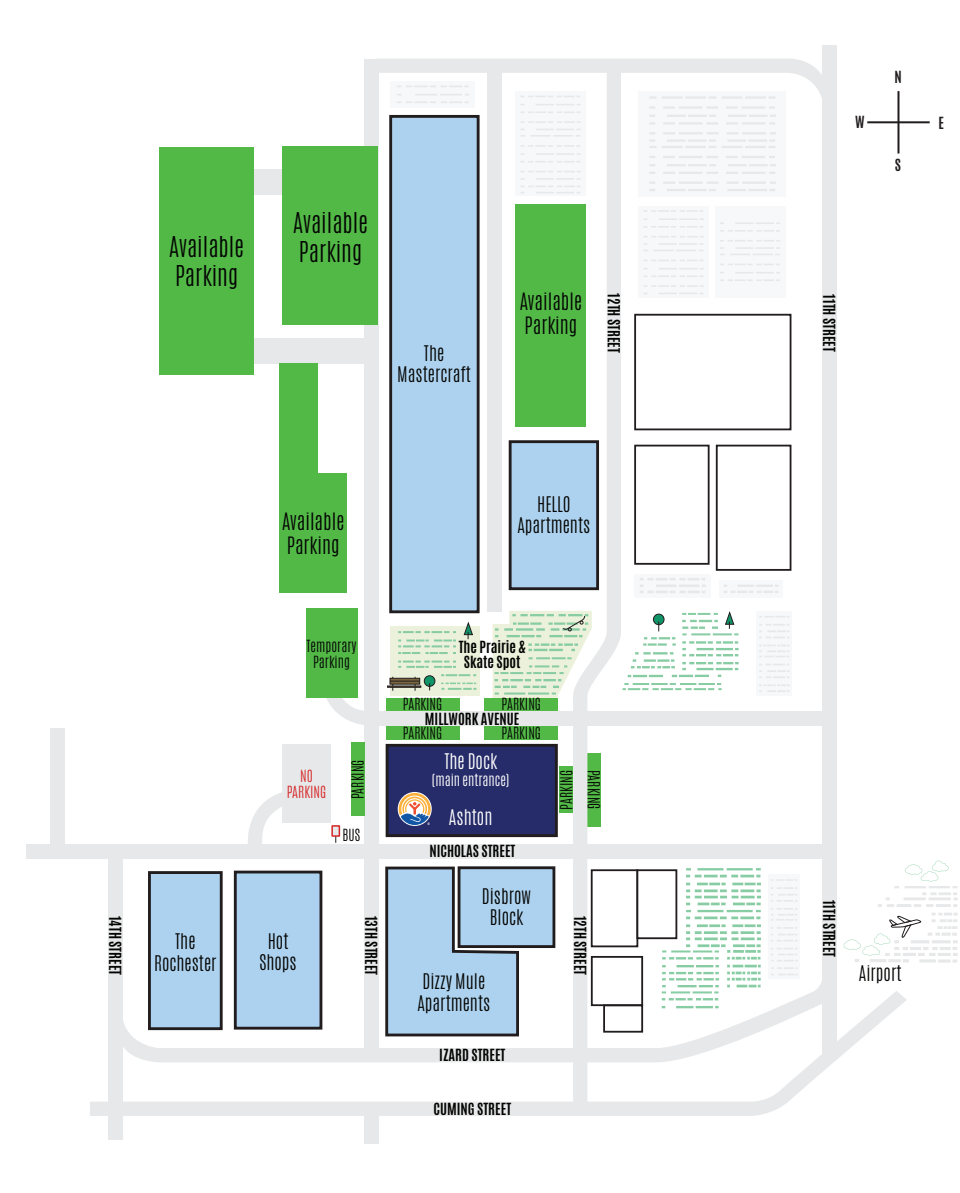
<style>
.page{position:relative;width:960px;height:1193px;background:#fff}
.page>*{position:absolute;margin:0;border:0;box-sizing:border-box;transform-origin:0 0}
.t1{font:300 24px/28.8px "Antonio";color:#040503}
.t2{font:300 20px/24px "Antonio";color:#040503}
.t3{font:300 18px/21.6px "Antonio";color:#040503;text-align:center}
.t4{font:300 18px "Antonio";color:#fff}
.t5{font:700 14px/15px "Antonio";color:#040503;text-align:center}
.t6{font:300 14px/28.2px "Antonio";color:#040503}
.t7{font:300 14px "Antonio";color:#fff}
.t8{font:300 14px/16.8px "Antonio";color:#d52728;text-align:center}
.t9{font:700 14px "Antonio";color:#231f20}
</style>
<div class="page">
<div style="left:386px;top:726px;width:73px;height:13px;background:#52b947"></div>
<div style="left:386px;top:698px;width:73px;height:14px;background:#52b947"></div>
<div style="left:559px;top:766px;width:14px;height:47px;background:#52b947"></div>
<div style="left:282px;top:745px;width:49px;height:78px;background:#e7e8e9"></div>
<div style="left:251px;top:169px;width:34px;height:26px;background:#e7e8e9"></div>
<div style="left:252px;top:338px;width:115px;height:26px;background:#e7e8e9"></div>
<div style="left:279px;top:363px;width:38px;height:114px;background:#52b947"></div>
<div style="left:279px;top:474px;width:68px;height:119px;background:#52b947"></div>
<div style="left:364px;top:59px;width:14px;height:999px;background:#e7e8e9"></div>
<div style="left:487px;top:72px;width:14px;height:539px;background:#e7e8e9"></div>
<div style="left:389px;top:115px;width:90px;height:498px;background:#add2ef;border:3px solid #211d1e"></div>
<div style="left:351px;top:742px;width:13px;height:74px;background:#52b947"></div>
<div style="left:282px;top:147px;width:96px;height:178px;background:#52b947"></div>
<div style="left:515px;top:204px;width:71px;height:222px;background:#52b947"></div>
<div style="left:822px;top:45px;width:14px;height:1013px;background:#e7e8e9"></div>
<div style="left:26px;top:844px;width:799px;height:15px;background:#e7e8e9"></div>
<div style="left:148px;top:871px;width:75px;height:159px;background:#add2ef;border:3px solid #211d1e"></div>
<div style="left:234px;top:871px;width:88px;height:159px;background:#add2ef;border:3px solid #211d1e"></div>
<div style="left:457px;top:866px;width:98px;height:82px;background:#add2ef;border:3px solid #211d1e"></div>
<svg style="left:385px;top:866px;width:135px;height:125px"></svg>
<div style="left:385px;top:744px;width:173px;height:93px;background:#262c69;border:3px solid #211d1e"></div>
<svg style="left:573px;top:193px;width:48px;height:798px"></svg>
<div style="left:108px;top:857px;width:14px;height:282px;background:#e7e8e9"></div>
<svg style="left:90px;top:991px;width:816px;height:125px"></svg>
<div style="left:50px;top:729px;width:14px;height:125px;background:#e7e8e9"></div>
<div style="left:364px;top:1115px;width:15px;height:28px;background:#e7e8e9"></div>
<svg style="left:248px;top:792px;width:34px;height:52px"></svg>
<div style="left:508px;top:440px;width:91px;height:150px;background:#add2ef;border:3px solid #211d1e"></div>
<div style="left:634px;top:314px;width:157px;height:116px;background:#fff;border:2px solid #211d1e"></div>
<div style="left:634px;top:445px;width:75px;height:120px;background:#fff;border:2px solid #211d1e"></div>
<div style="left:715px;top:445px;width:76px;height:126px;background:#fff;border:2px solid #211d1e"></div>
<div style="left:390px;top:626px;width:90px;height:70px;background:#ecf1db"></div>
<svg style="left:398px;top:631px;width:58px;height:2px"></svg>
<svg style="left:398px;top:639px;width:58px;height:15px"></svg>
<svg style="left:398px;top:661px;width:58px;height:7px"></svg>
<svg style="left:441px;top:674px;width:35px;height:2px"></svg>
<svg style="left:441px;top:683px;width:35px;height:7px"></svg>
<div style="left:424px;top:676px;width:11px;height:10px;background:#119568;border-radius:50%"></div>
<div style="left:424px;top:675px;width:11px;height:12px;border:1px solid #211d1e;border-radius:50%"></div>
<svg style="left:463px;top:621px;width:10px;height:18px"></svg>
<svg style="left:389px;top:678px;width:31px;height:7px"></svg>
<hr style="left:390px;top:681px;width:30px;height:1px;background:#211d1e">
<div style="left:387px;top:685px;width:34px;height:3px;background:#7b663d;border:1px solid #211d1e"></div>
<svg style="left:326px;top:690px;width:38px;height:35px"></svg>
<svg style="left:622px;top:683px;width:99px;height:7px"></svg>
<svg style="left:627px;top:611px;width:111px;height:66px"></svg>
<svg style="left:686px;top:868px;width:74px;height:9px"></svg>
<div style="left:590px;top:869px;width:48px;height:78px;background:#fff;border:2px solid #211d1e"></div>
<div style="left:636px;top:869px;width:41px;height:70px;background:#fff;border:2px solid #211d1e"></div>
<div style="left:591px;top:956px;width:52px;height:50px;background:#fff;border:2px solid #211d1e"></div>
<div style="left:603px;top:1004px;width:40px;height:29px;background:#fff;border:2px solid #211d1e"></div>
<svg style="left:661px;top:965px;width:58px;height:35px"></svg>
<svg style="left:661px;top:1006px;width:57px;height:2px"></svg>
<svg style="left:662px;top:883px;width:99px;height:76px"></svg>
<svg style="left:727px;top:965px;width:33px;height:22px"></svg>
<div style="left:634px;top:575px;width:76px;height:23px;background:#f7f8f9"></div>
<svg style="left:640px;top:578px;width:65px;height:15px"></svg>
<div style="left:719px;top:580px;width:63px;height:18px;background:#f7f8f9"></div>
<svg style="left:724px;top:585px;width:54px;height:8px"></svg>
<div style="left:756px;top:611px;width:36px;height:85px;background:#f7f8f9"></div>
<svg style="left:759px;top:616px;width:30px;height:1px"></svg>
<svg style="left:759px;top:624px;width:30px;height:14px"></svg>
<svg style="left:759px;top:645px;width:30px;height:12px"></svg>
<svg style="left:759px;top:664px;width:30px;height:14px"></svg>
<svg style="left:759px;top:685px;width:30px;height:7px"></svg>
<div style="left:638px;top:91px;width:148px;height:105px;background:#f7f8f9"></div>
<div style="left:638px;top:206px;width:70px;height:92px;background:#f7f8f9"></div>
<svg style="left:644px;top:210px;width:59px;height:2px"></svg>
<svg style="left:659px;top:219px;width:44px;height:1px"></svg>
<svg style="left:644px;top:226px;width:59px;height:1px"></svg>
<svg style="left:644px;top:236px;width:59px;height:1px"></svg>
<svg style="left:644px;top:243px;width:59px;height:8px"></svg>
<svg style="left:644px;top:260px;width:59px;height:1px"></svg>
<svg style="left:659px;top:268px;width:44px;height:1px"></svg>
<svg style="left:644px;top:276px;width:59px;height:1px"></svg>
<svg style="left:644px;top:285px;width:59px;height:2px"></svg>
<svg style="left:659px;top:293px;width:44px;height:1px"></svg>
<div style="left:714px;top:206px;width:71px;height:92px;background:#f7f8f9"></div>
<svg style="left:720px;top:223px;width:60px;height:1px"></svg>
<svg style="left:720px;top:230px;width:60px;height:1px"></svg>
<svg style="left:720px;top:240px;width:60px;height:1px"></svg>
<svg style="left:720px;top:247px;width:60px;height:8px"></svg>
<svg style="left:720px;top:264px;width:60px;height:1px"></svg>
<svg style="left:720px;top:272px;width:60px;height:1px"></svg>
<svg style="left:720px;top:280px;width:60px;height:1px"></svg>
<div style="left:515px;top:91px;width:70px;height:105px;background:#f7f8f9"></div>
<svg style="left:376px;top:59px;width:446px;height:134px"></svg>
<div style="left:768px;top:875px;width:31px;height:104px;background:#f7f8f9"></div>
<svg style="left:771px;top:879px;width:26px;height:2px"></svg>
<svg style="left:771px;top:887px;width:26px;height:15px"></svg>
<svg style="left:771px;top:908px;width:26px;height:12px"></svg>
<svg style="left:771px;top:927px;width:26px;height:14px"></svg>
<svg style="left:771px;top:948px;width:26px;height:13px"></svg>
<svg style="left:771px;top:967px;width:26px;height:8px"></svg>
<div style="left:484px;top:726px;width:74px;height:13px;background:#52b947"></div>
<div style="left:484px;top:698px;width:74px;height:14px;background:#52b947"></div>
<svg style="left:398px;top:792px;width:34px;height:34px"></svg>
<svg style="left:398px;top:793px;width:33px;height:32px"></svg>
<svg style="left:843px;top:913px;width:114px;height:50px"></svg>
<svg style="left:878px;top:861px;width:79px;height:46px"></svg>
<div style="left:160px;top:147px;width:94px;height:228px;background:#52b947"></div>
<div style="left:305px;top:608px;width:52px;height:90px;background:#52b947"></div>
<div style="left:375px;top:712px;width:452px;height:14px;background:#e7e8e9"></div>
<hr style="left:897px;top:91px;width:2px;height:63px;background:#211d1e">
<hr style="left:867px;top:121px;width:62px;height:2px;background:#211d1e">
<svg style="left:492px;top:611px;width:100px;height:88px;background:#ddebd6"></svg>
<div style="left:332px;top:826px;width:7px;height:10px;background:#e7e8e9"></div>
<div style="left:331px;top:825px;width:9px;height:12px;border:2px solid #d52728"></div>
<h1 class="t1" style="left:169px;top:232px;width:76px">Available<br>Parking</h1>
<h1 class="t1" style="left:293px;top:208px;width:76px">Available<br>Parking</h1>
<p class="t3" style="left:397px;top:342px;width:75px">The<br>Mastercraft</p>
<p class="t9" style="left:894px;top:66px;width:9px">N</p>
<p class="t9" style="left:855px;top:111px;width:11px">W</p>
<p class="t9" style="left:938px;top:112px;width:7px">E</p>
<p class="t9" style="left:894px;top:155px;width:8px">S</p>
<h2 class="t2" style="left:519px;top:289px;width:64px">Available<br>Parking</h2>
<p class="t5" style="left:621px;top:293px;width:61px;rotate:90deg">12TH STREET</p>
<p class="t5" style="left:836px;top:294px;width:59px;rotate:90deg">11TH STREET</p>
<h2 class="t2" style="left:282px;top:509px;width:64px">Available<br>Parking</h2>
<p class="t6" style="left:306px;top:637px;width:52px;line-height:16.8px;text-align:center">Temporary<br>Parking</p>
<p class="t3" style="left:517px;top:493px;width:74px">HELLO<br>Apartments</p>
<p class="t5" style="left:459px;top:640px;width:68px">The Prairie &amp;<br>Skate Spot</p>
<p class="t6" style="left:403px;top:690px;width:41px">PARKING<br>PARKING</p>
<p class="t6" style="left:501px;top:690px;width:41px">PARKING<br>PARKING</p>
<p class="t5" style="left:425px;top:711px;width:96px">MILLWORK AVENUE</p>
<p class="t8" style="left:287px;top:767px;width:41px">NO<br>PARKING</p>
<p class="t4" style="left:444px;top:748px;width:54px">The Dock</p>
<p class="t7" style="left:432px;top:770px;width:79px">(main entrance)</p>
<p class="t4" style="left:449px;top:805px;width:45px">Ashton</p>
<p class="t6" style="left:343px;top:799px;width:41px;rotate:-90deg">PARKING</p>
<p class="t6" style="left:552px;top:810px;width:41px;rotate:-90deg">PARKING</p>
<p class="t6" style="left:608px;top:770px;width:41px;rotate:90deg">PARKING</p>
<p class="t6" style="left:342px;top:821px;width:19px">BUS</p>
<p class="t5" style="left:429px;top:844px;width:88px">NICHOLAS STREET</p>
<p class="t3" style="left:482px;top:885px;width:51px">Disbrow<br>Block</p>
<p class="t5" style="left:122px;top:916px;width:61px;rotate:90deg">14TH STREET</p>
<p class="t5" style="left:378px;top:916px;width:61px;rotate:90deg">13TH STREET</p>
<p class="t5" style="left:587px;top:916px;width:61px;rotate:90deg">12TH STREET</p>
<p class="t3" style="left:154px;top:931px;width:64px">The<br>Rochester</p>
<p class="t3" style="left:259px;top:930px;width:39px">Hot<br>Shops</p>
<p class="t3" style="left:417px;top:970px;width:74px;text-align:left">Dizzy Mule<br>Apartments</p>
<p class="t5" style="left:439px;top:1048px;width:68px">IZARD STREET</p>
<p class="t5" style="left:433px;top:1101px;width:79px">CUMING STREET</p>
<p class="t5" style="left:836px;top:900px;width:59px;rotate:90deg">11TH STREET</p>
<p class="t3" style="left:858px;top:963px;width:44px">Airport</p>
</div>
